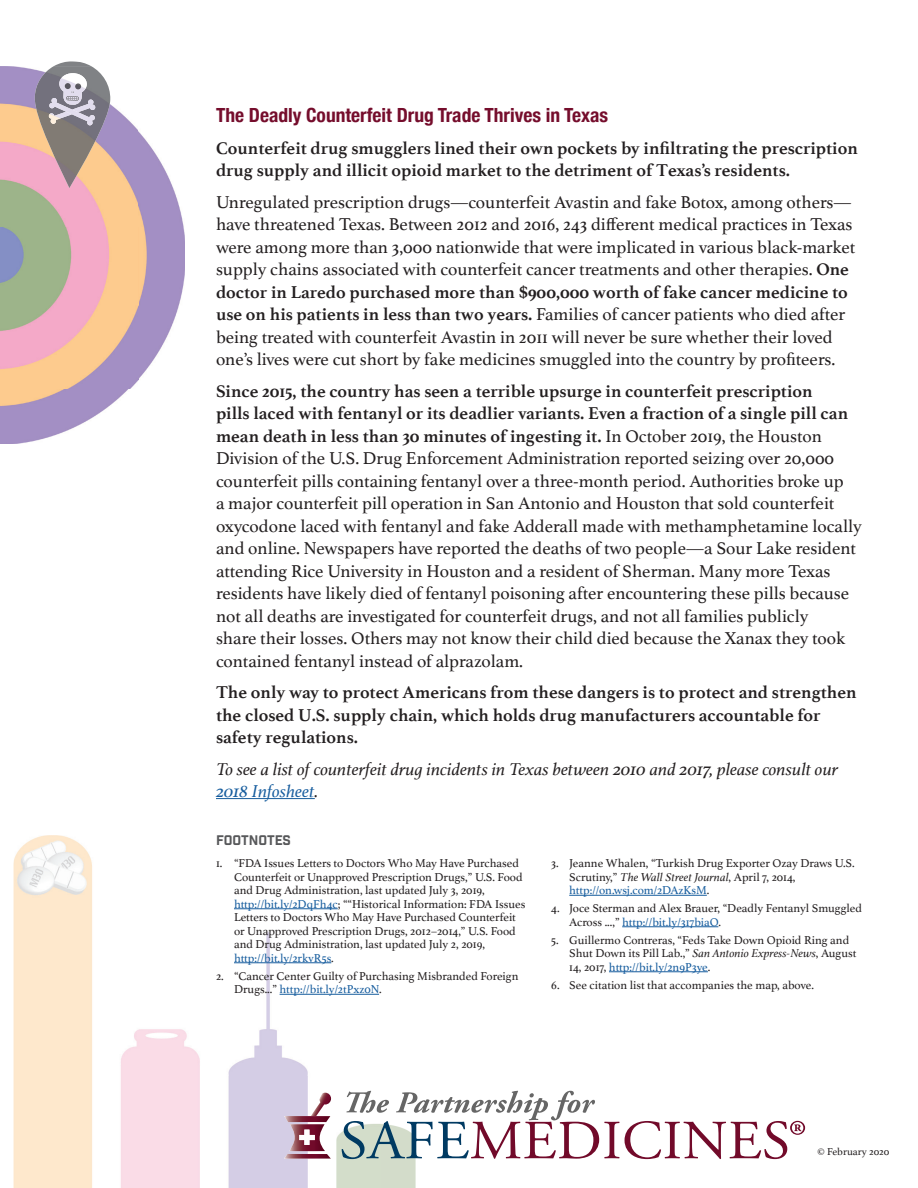
<style>
.page{position:relative;width:918px;height:1188px;background:#fff}
.page>*{position:absolute;margin:0;border:0;box-sizing:border-box;transform-origin:0 0}
.t1{font:700 condensed 19.5px "Helvetica Neue";color:#750d2c}
.t2{font:18px/22.5px "Athelas";color:#231f20}
.t3{font:700 18px/22.5px "Athelas";color:#231f20}
.t4{font:italic 18px/22.5px "Athelas";color:#231f20}
.t5{font:13.5px "Industry Inc Base";letter-spacing:-.005em;color:#57585a}
.t6{font:12px/13.5px "Athelas";color:#231f20}
.t7{font:10.5px "Athelas";color:#231f20}
.s1{font-weight:700}
.s2{color:#175d9e}
.s3{font-style:italic}
</style>
<div class="page">
<img style="left:0;top:66px;width:185px;height:378px">
<img style="left:14px;top:835px;width:402px;height:353px">
<hr style="left:234px;top:908px;width:104px;height:1px;background:#175d9e">
<hr style="left:234px;top:962px;width:97px;height:1px;background:#175d9e">
<hr style="left:280px;top:994px;width:99px;height:1px;background:#175d9e">
<hr style="left:569px;top:895px;width:138px;height:1px;background:#175d9e">
<hr style="left:622px;top:926px;width:96px;height:1px;background:#175d9e">
<hr style="left:609px;top:971px;width:99px;height:1px;background:#175d9e">
<svg style="left:311px;top:1093px;width:20px;height:23px"></svg>
<img style="left:284px;top:1116px;width:46px;height:6px">
<img style="left:289px;top:1124px;width:36px;height:27px">
<svg style="left:299px;top:1130px;width:16px;height:15px"></svg>
<img style="left:284px;top:1154px;width:47px;height:5px">
<svg style="left:342px;top:1091px;width:463px;height:68px"></svg>
<hr style="left:216px;top:798px;width:99px;height:1px;background:#175d9e">
<svg style="left:54px;top:61px;width:37px;height:5px"></svg>
<img style="left:34px;top:66px;width:77px;height:122px">
<img style="left:59px;top:73px;width:28px;height:25px">
<svg style="left:65px;top:83px;width:16px;height:15px"></svg>
<img style="left:95px;top:100px;width:1px;height:24px">
<img style="left:49px;top:98px;width:46px;height:27px">
<p class="t1" style="left:216px;top:99px;width:394px">The Deadly Counterfeit Drug Trade Thrives in Texas</p>
<p class="t3" style="left:216px;top:136px;width:643px">Counterfeit drug smugglers lined their own pockets by infiltrating the prescription drug supply and illicit opioid market to the detriment of Texas’s residents.</p>
<p class="t2" style="left:216px;top:190px;width:641px">Unregulated prescription drugs—counterfeit Avastin and fake Botox, among others— have threatened Texas. Between 2012 and 2016, 243 different medical practices in Texas were among more than 3,000 nationwide that were implicated in various black-market supply chains associated with counterfeit cancer treatments and other therapies. <span class="s1">One doctor in Laredo purchased more than $900,000 worth of fake cancer medicine to use on his patients in less than two years.</span> Families of cancer patients who died after being treated with counterfeit Avastin in 2011 will never be sure whether their loved one’s lives were cut short by fake medicines smuggled into the country by profiteers.</p>
<p class="t2" style="left:216px;top:379px;width:647px"><span class="s1">Since 2015, the country has seen a terrible upsurge in counterfeit prescription<br>pills laced with fentanyl or its deadlier variants. Even a fraction of a single pill can mean death in less than 30 minutes of ingesting it.</span> In October 2019, the Houston Division of the U.S. Drug Enforcement Administration reported seizing over 20,000 counterfeit pills containing fentanyl over a three-month period. Authorities broke up<br>a major counterfeit pill operation in San Antonio and Houston that sold counterfeit oxycodone laced with fentanyl and fake Adderall made with methamphetamine locally and online. Newspapers have reported the deaths of two people—a Sour Lake resident attending Rice University in Houston and a resident of Sherman. Many more Texas residents have likely died of fentanyl poisoning after encountering these pills because not all deaths are investigated for counterfeit drugs, and not all families publicly<br>share their losses. Others may not know their child died because the Xanax they took contained fentanyl instead of alprazolam.</p>
<p class="t3" style="left:216px;top:681px;width:642px">The only way to protect Americans from these dangers is to protect and strengthen the closed U.S. supply chain, which holds drug manufacturers accountable for safety regulations.</p>
<p class="t4" style="left:216px;top:757px;width:624px">To see a list of counterfeit drug incidents in Texas between 2010 and 2017, please consult our<br><span class="s2">2018 Infosheet</span>.</p>
<p class="t5" style="left:216px;top:832px;width:77px">FOOTNOTES</p>
<p class="t6" style="left:234px;top:856px;width:293px;text-indent:-18px">1. “FDA Issues Letters to Doctors Who May Have Purchased Counterfeit or Unapproved Prescription Drugs,” U.S. Food and Drug Administration, last updated July 3, 2019, <span class="s2">http://bit.ly/2DqFh4c</span>; ““Historical Information: FDA Issues Letters to Doctors Who May Have Purchased Counterfeit or Unapproved Prescription Drugs, 2012–2014,” U.S. Food and Drug Administration, last updated July 2, 2019, <span class="s2">http://bit.ly/2rkvR5s</span>.</p>
<p class="t6" style="left:234px;top:969px;width:286px;text-indent:-18px">2. “Cancer Center Guilty of Purchasing Misbranded Foreign<br>Drugs...” <span class="s2">http://bit.ly/2tPxz0N</span>.</p>
<p class="t6" style="left:569px;top:856px;width:287px;text-indent:-18px">3. Jeanne Whalen, “Turkish Drug Exporter Ozay Draws U.S.<br>Scrutiny,” <span class="s3">The Wall Street Journal</span>, April 7, 2014, <span class="s2">http://on.wsj.com/2DAzKsM</span>.</p>
<p class="t6" style="left:569px;top:901px;width:294px;text-indent:-18px">4. Joce Sterman and Alex Brauer, “Deadly Fentanyl Smuggled<br>Across ...,” <span class="s2">http://bit.ly/317biaO</span>.</p>
<p class="t6" style="left:569px;top:933px;width:289px;text-indent:-18px">5. Guillermo Contreras, “Feds Take Down Opioid Ring and<br>Shut Down its Pill Lab.,” <span class="s3">San Antonio Express-News</span>, August<br>14, 2017, <span class="s2">http://bit.ly/2n9P3ye</span>.</p>
<p class="t6" style="left:551px;top:978px;width:264px">6. See citation list that accompanies the map, above.</p>
<p class="t7" style="left:818px;top:1143px;width:73px">© February 2020</p>
</div>
